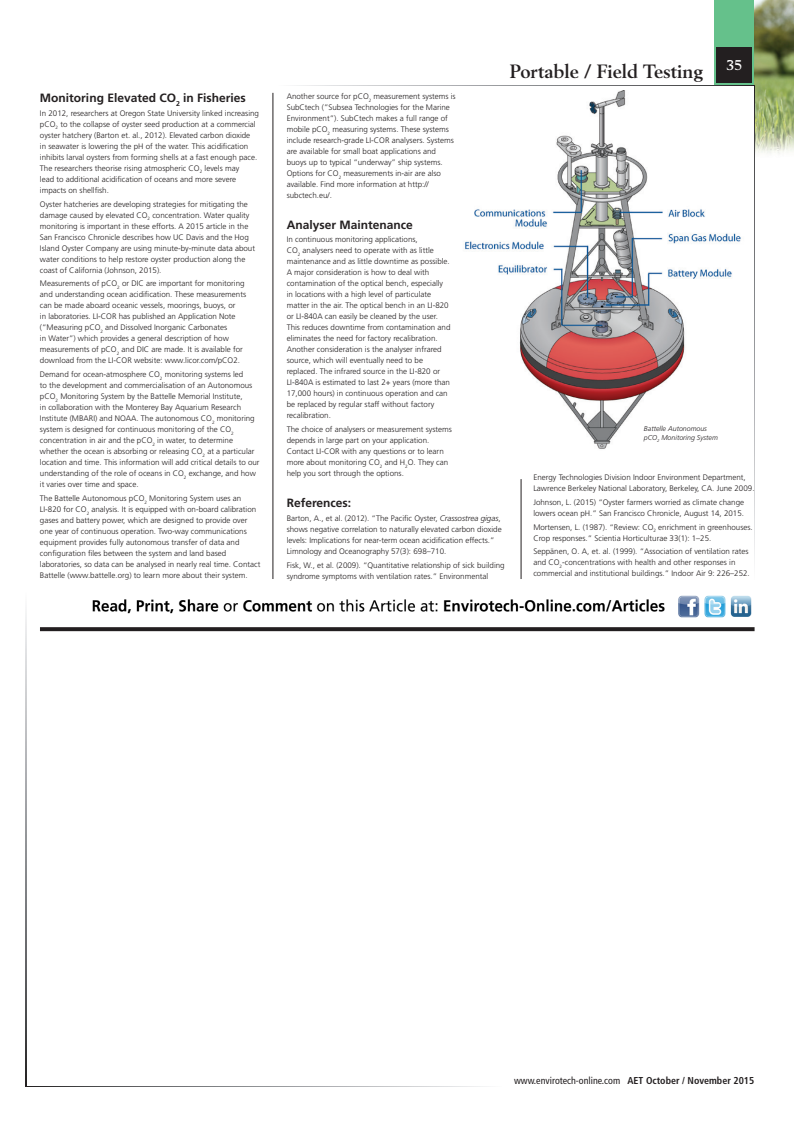
<style>
.page{position:relative;width:794px;height:1134px;background:#fff}
.page>*{position:absolute;margin:0;border:0;box-sizing:border-box;transform-origin:0 0}
.t1{font:700 19px "Berling";color:#231f20}
.t2{font:700 14px "Berling";color:#fff}
.t3{font:700 12px "Frutiger";color:#231f20}
.t4{font:condensed 10px "Frutiger";color:#231f20}
.t5{font:300 8px/11px "Frutiger";color:#231f20}
.t6{font:italic 300 7px/8.4px "Frutiger";color:#231f20}
.s1{font-style:italic}
.s2{font-weight:700}
</style>
<div class="page">
<img style="left:754px;top:0;width:40px;height:154px">
<div style="left:714px;top:0;width:40px;height:85px;background:#65c18b"></div>
<div style="left:717px;top:48px;width:35px;height:35px;background:#231f20"></div>
<svg style="left:296px;top:85px;width:458px;height:1px"></svg>
<svg style="left:754px;top:85px;width:1px;height:477px"></svg>
<svg style="left:27px;top:1086px;width:458px;height:1px"></svg>
<svg style="left:26px;top:611px;width:1px;height:476px"></svg>
<hr style="left:273px;top:93px;width:1px;height:486px;background:#231f20">
<hr style="left:521px;top:479px;width:1px;height:100px;background:#231f20">
<img style="left:465px;top:91px;width:276px;height:358px">
<svg style="left:40px;top:627px;width:714px;height:4px;background:#2c2829"></svg>
<img style="left:92px;top:595px;width:660px;height:23px">
<p class="t3" style="left:40px;top:91px;width:207px">Monitoring Elevated CO<sub>2</sub> in Fisheries</p>
<p class="t5" style="left:40px;top:108px;width:221px">In 2012, researchers at Oregon State University linked increasing pCO<sub>2</sub> to the collapse of oyster seed production at a commercial oyster hatchery (Barton et. al., 2012). Elevated carbon dioxide<br>in seawater is lowering the pH of the water. This acidification inhibits larval oysters from forming shells at a fast enough pace.<br>The researchers theorise rising atmospheric CO<sub>2</sub> levels may<br>lead to additional acidification of oceans and more severe impacts on shellfish.</p>
<p class="t5" style="left:40px;top:198px;width:216px">Oyster hatcheries are developing strategies for mitigating the damage caused by elevated CO<sub>2</sub> concentration. Water quality monitoring is important in these efforts. A 2015 article in the San Francisco Chronicle describes how UC Davis and the Hog Island Oyster Company are using minute-by-minute data about water conditions to help restore oyster production along the coast of California (Johnson, 2015).</p>
<p class="t5" style="left:40px;top:278px;width:208px">Measurements of pCO<sub>2</sub> or DIC are important for monitoring and understanding ocean acidification. These measurements can be made aboard oceanic vessels, moorings, buoys, or<br>in laboratories. LI-COR has published an Application Note (“Measuring pCO<sub>2</sub> and Dissolved Inorganic Carbonates<br>in Water”) which provides a general description of how measurements of pCO<sub>2</sub> and DIC are made. It is available for download from the LI-COR website: www.licor.com/pCO2.</p>
<p class="t5" style="left:40px;top:369px;width:221px">Demand for ocean-atmosphere CO<sub>2</sub> monitoring systems led<br>to the development and commercialisation of an Autonomous pCO<sub>2</sub> Monitoring System by the Battelle Memorial Institute,<br>in collaboration with the Monterey Bay Aquarium Research Institute (MBARI) and NOAA. The autonomous CO<sub>2</sub> monitoring system is designed for continuous monitoring of the CO<sub>2 </sub>concentration in air and the pCO<sub>2</sub> in water, to determine whether the ocean is absorbing or releasing CO<sub>2</sub> at a particular location and time. This information will add critical details to our understanding of the role of oceans in CO<sub>2</sub> exchange, and how it varies over time and space.</p>
<p class="t5" style="left:40px;top:493px;width:222px">The Battelle Autonomous pCO<sub>2</sub> Monitoring System uses an LI-820 for CO<sub>2</sub> analysis. It is equipped with on-board calibration gases and battery power, which are designed to provide over one year of continuous operation. Two-way communications equipment provides fully autonomous transfer of data and configuration files between the system and land based laboratories, so data can be analysed in nearly real time. Contact Battelle (www.battelle.org) to learn more about their system.</p>
<p class="t1" style="left:509px;top:60px;width:195px">Portable / Field Testing</p>
<p class="t2" style="left:726px;top:57px;width:17px">35</p>
<p class="t5" style="left:287px;top:91px;width:170px">Another source for pCO<sub>2</sub> measurement systems is SubCtech (”Subsea Technologies for the Marine Environment”). SubCtech makes a full range of mobile pCO<sub>2</sub> measuring systems. These systems include research-grade LI-COR analysers. Systems are available for small boat applications and buoys up to typical “underway” ship systems.<br>Options for CO<sub>2</sub> measurements in-air are also available. Find more information at http:// subctech.eu/.</p>
<p class="t3" style="left:287px;top:217px;width:128px">Analyser Maintenance</p>
<p class="t5" style="left:287px;top:234px;width:165px">In continuous monitoring applications,<br>CO<sub>2</sub> analysers need to operate with as little maintenance and as little downtime as possible.<br>A major consideration is how to deal with contamination of the optical bench, especially in locations with a high level of particulate matter in the air. The optical bench in an LI-820 or LI-840A can easily be cleaned by the user.<br>This reduces downtime from contamination and eliminates the need for factory recalibration.<br>Another consideration is the analyser infrared source, which will eventually need to be replaced. The infrared source in the LI-820 or LI-840A is estimated to last 2+ years (more than 17,000 hours) in continuous operation and can be replaced by regular staff without factory recalibration.</p>
<p class="t5" style="left:287px;top:424px;width:167px">The choice of analysers or measurement systems depends in large part on your application.<br>Contact LI-COR with any questions or to learn more about monitoring CO<sub>2</sub> and H<sub>2</sub>O. They can help you sort through the options.</p>
<p class="t3" style="left:287px;top:496px;width:66px">References:</p>
<p class="t5" style="left:287px;top:513px;width:216px">Barton, A., et al. (2012). “The Pacific Oyster, <span class="s1">Crassostrea gigas</span>, shows negative correlation to naturally elevated carbon dioxide levels: Implications for near-term ocean acidification effects.” Limnology and Oceanography 57(3): 698–710.</p>
<p class="t5" style="left:287px;top:559px;width:219px">Fisk, W., et al. (2009). “Quantitative relationship of sick building syndrome symptoms with ventilation rates.” Environmental</p>
<p class="t6" style="left:644px;top:425px;width:75px">Battelle Autonomous pCO<sub>2</sub> Monitoring System</p>
<p class="t5" style="left:533px;top:472px;width:223px">Energy Technologies Division Indoor Environment Department,<br>Lawrence Berkeley National Laboratory, Berkeley, CA. June 2009.</p>
<p class="t5" style="left:533px;top:497px;width:212px">Johnson, L. (2015) “Oyster farmers worried as climate change lowers ocean pH.” San Francisco Chronicle, August 14, 2015.</p>
<p class="t5" style="left:533px;top:521px;width:221px">Mortensen, L. (1987). “Review: CO<sub>2</sub> enrichment in greenhouses.<br>Crop responses.” Scientia Horticulturae 33(1): 1–25.</p>
<p class="t5" style="left:533px;top:546px;width:218px">Seppänen, O. A, et. al. (1999). “Association of ventilation rates and CO<sub>2</sub>-concentrations with health and other responses in commercial and institutional buildings.” Indoor Air 9: 226–252.</p>
<p class="t4" style="left:514px;top:1074px;width:242px">www.envirotech-online.com <span class="s2">AET October / November 2015</span></p>
</div>
